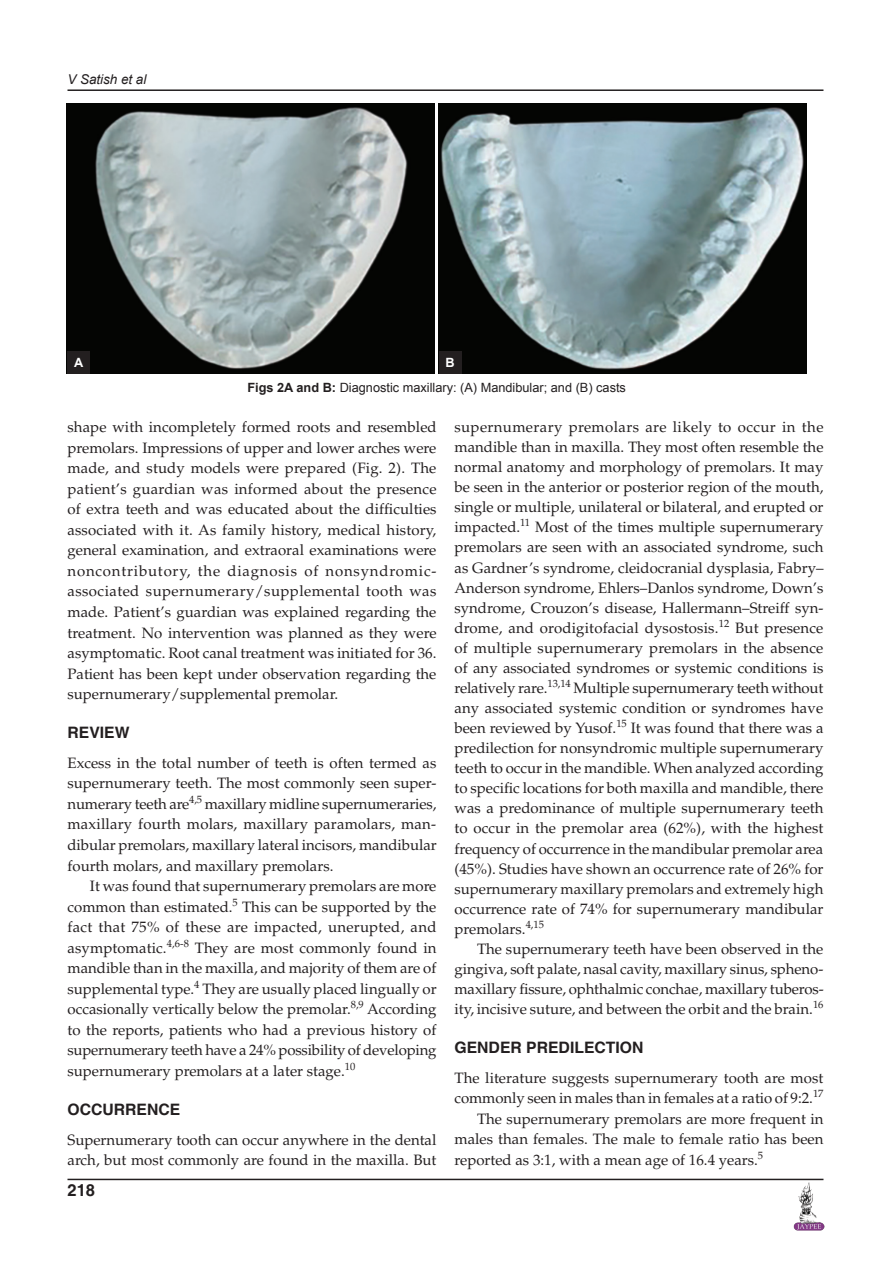
<style>
.page{position:relative;width:891px;height:1269px;background:#fff}
.page>*{position:absolute;margin:0;border:0;box-sizing:border-box;transform-origin:0 0}
.t1{font:700 16.5px "Helvetica";color:#231f20}
.t2{font:700 15.75px "Helvetica";color:#231f20}
.t3{font:15px/20.5px "Palatino";color:#231f20;text-align:justify}
.t4{font:italic 13.5px "Arial";letter-spacing:-.005em;color:#231f20}
.t5{font:12.75px "Arial";color:#231f20}
.t6{font:700 12.75px "Arial";color:#fff}
.s1{font-weight:700}
</style>
<div class="page">
<hr style="left:68px;top:89px;width:756px;height:2px;background:#231f20">
<hr style="left:68px;top:1179px;width:756px;height:1px;background:#231f20">
<img style="left:794px;top:1182px;width:30px;height:49px">
<img style="left:67px;top:104px;width:367px;height:270px">
<img style="left:439px;top:104px;width:367px;height:270px">
<div style="left:67px;top:351px;width:23px;height:23px;background:#231f20"></div>
<div style="left:439px;top:351px;width:22px;height:23px;background:#231f20"></div>
<p class="t4" style="left:68px;top:70px;width:80px">V Satish et al</p>
<p class="t6" style="left:74px;top:354px;width:11px">A</p>
<p class="t6" style="left:446px;top:354px;width:11px">B</p>
<p class="t5" style="left:247px;top:379px;width:380px"><span class="s1">Figs 2A and B:</span> Diagnostic maxillary: (A) Mandibular; and (B) casts</p>
<p class="t3" style="left:68px;top:417px;width:371px">shape with incompletely formed roots and resembled premolars. Impressions of upper and lower arches were made, and study models were prepared (Fig. 2). The patient’s guardian was informed about the presence of extra teeth and was educated about the difficulties associated with it. As family history, medical history, general examination, and extraoral examinations were noncontributory, the diagnosis of nonsyndromic&shy;associated supernumerary/supplemental tooth was made. Patient’s guardian was explained regarding the treatment. No intervention was planned as they were asymptomatic. Root canal treatment was initiated for 36.<br>Patient has been kept under observation regarding the supernumerary/supplemental premolar.</p>
<p class="t2" style="left:68px;top:723px;width:64px">REVIEW</p>
<p class="t3" style="left:67px;top:753px;width:371px">Excess in the total number of teeth is often termed as supernumerary teeth. The most commonly seen super&shy;numerary teeth are<sup>4,5</sup> maxillary midline supernumeraries, maxillary fourth molars, maxillary paramolars, man&shy;dibular premolars, maxillary lateral incisors, mandibular fourth molars, and maxillary premolars.</p>
<p class="t3" style="left:67px;top:876px;width:371px;text-indent:23px">It was found that supernumerary premolars are more common than estimated.<sup>5</sup> This can be supported by the fact that 75% of these are impacted, unerupted, and asymptomatic.<sup>4,6-8</sup> They are most commonly found in mandible than in the maxilla, and majority of them are of supplemental type.<sup>4</sup> They are usually placed lingually or occasionally vertically below the premolar.<sup>8,9</sup> According to the reports, patients who had a previous history of supernumerary teeth have a 24% possibility of developing supernumerary premolars at a later stage.<sup>10</sup></p>
<p class="t2" style="left:68px;top:1100px;width:114px">OCCURRENCE</p>
<p class="t3" style="left:68px;top:1129px;width:371px">Supernumerary tooth can occur anywhere in the dental arch, but most commonly are found in the maxilla. But</p>
<p class="t1" style="left:68px;top:1180px;width:29px">218</p>
<p class="t3" style="left:454px;top:417px;width:371px;line-height:20.1px">supernumerary premolars are likely to occur in the mandible than in maxilla. They most often resemble the normal anatomy and morphology of premolars. It may be seen in the anterior or posterior region of the mouth, single or multiple, unilateral or bilateral, and erupted or impacted.<sup>11</sup> Most of the times multiple supernumerary premolars are seen with an associated syndrome, such as Gardner’s syndrome, cleidocranial dysplasia, Fabry– Anderson syndrome, Ehlers–Danlos syndrome, Down’s syndrome, Crouzon’s disease, Hallermann–Streiff syn&shy;drome, and orodigitofacial dysostosis.<sup>12</sup> But presence of multiple supernumerary premolars in the absence of any associated syndromes or systemic conditions is relatively rare.<sup>13,14</sup> Multiple supernumerary teeth without any associated systemic condition or syndromes have been reviewed by Yusof.<sup>15</sup> It was found that there was a predilection for nonsyndromic multiple supernumerary teeth to occur in the mandible. When analyzed according to specific locations for both maxilla and mandible, there was a predominance of multiple supernumerary teeth to occur in the premolar area (62%), with the highest frequency of occurrence in the mandibular premolar area (45%). Studies have shown an occurrence rate of 26% for supernumerary maxillary premolars and extremely high occurrence rate of 74% for supernumerary mandibular premolars.<sup>4,15</sup></p>
<p class="t3" style="left:454px;top:939px;width:371px;line-height:20.1px;text-indent:22px">The supernumerary teeth have been observed in the gingiva, soft palate, nasal cavity, maxillary sinus, spheno&shy;maxillary fissure, ophthalmic conchae, maxillary tuberos&shy;ity, incisive suture, and between the orbit and the brain.<sup>16</sup></p>
<p class="t2" style="left:454px;top:1038px;width:191px">GENDER PREDILECTION</p>
<p class="t3" style="left:454px;top:1068px;width:370px">The literature suggests supernumerary tooth are most</p>
<p class="t3" style="left:454px;top:1088px;width:370px">commonly seen in males than in females at a ratio of 9:2.<sup>17</sup></p>
<p class="t3" style="left:477px;top:1109px;width:348px">The supernumerary premolars are more frequent in</p>
<p class="t3" style="left:454px;top:1129px;width:371px">males than females. The male to female ratio has been</p>
<p class="t3" style="left:454px;top:1150px;width:310px">reported as 3:1, with a mean age of 16.4 years.<sup>5</sup></p>
</div>
